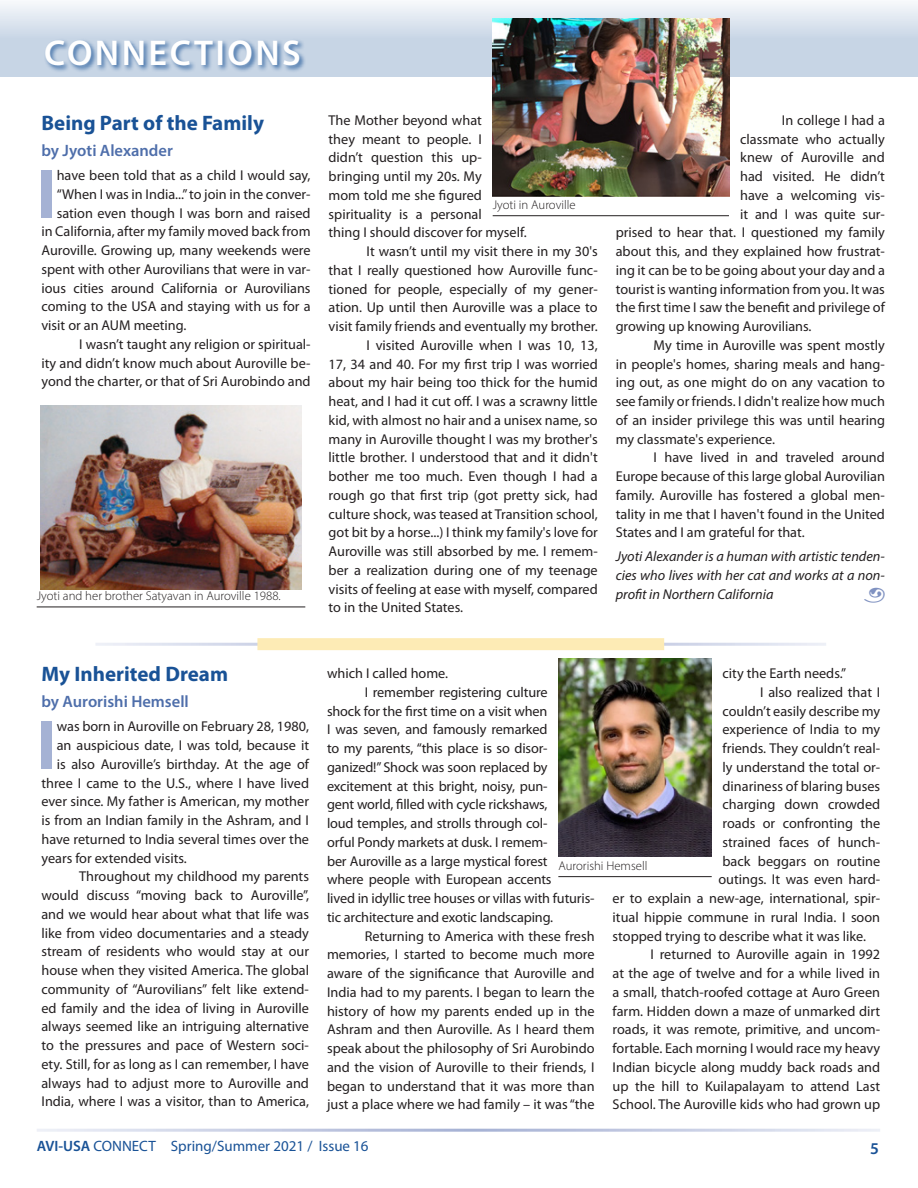
<style>
.page{position:relative;width:918px;height:1188px;background:#fff}
.page>*{position:absolute;margin:0;border:0;box-sizing:border-box;transform-origin:0 0}
._1st_paragraph{font:700 69.9px "Myriad Pro";color:#a5b2d4}
.main_head{font:600 36px "Myriad Pro";letter-spacing:.07em;color:#fff}
.head_to_article{font:700 21px "Myriad Pro";color:#195296}
.author{font:600 16.5px "Myriad Pro";color:#4e6eaa}
.t1{font:600 16.5px "Myriad Pro";color:#195296}
.t2{font:15px "Myriad Pro";color:#195296}
.text{font:14.25px/18.8px "Myriad Pro";color:#231f20;text-align:justify}
._1st_paragraph-2{font:14.25px "Myriad Pro";color:#231f20}
.author_itals{font:italic 14.25px/18.8px "Myriad Pro";color:#231f20;text-align:justify}
.t3{font:300 12.75px "Myriad Pro";color:#231f20}
.s1{font-weight:600}
</style>
<div class="page">
<div style="left:0;top:0;width:918px;height:77px;background:linear-gradient(to bottom,#ecf1f6,#bacbde)"></div>
<hr style="left:0;top:0;width:1px;height:77px;background:#195296">
<div style="left:43px;top:38px;width:263px;height:34px;background:#195296;opacity:.75"></div>
<img style="left:493px;top:18px;width:236px;height:178px">
<hr style="left:493px;top:215px;width:236px;height:1px;background:#231f20">
<img style="left:40px;top:405px;width:262px;height:184px">
<hr style="left:37px;top:607px;width:268px;height:1px;background:#231f20">
<img style="left:558px;top:658px;width:154px;height:199px">
<hr style="left:558px;top:876px;width:154px;height:1px;background:#231f20">
<div style="left:257px;top:638px;width:407px;height:12px;background:#fdebb5"></div>
<p class="main_head" style="left:44px;top:30px;width:258px">CONNECTIONS</p>
<p class="head_to_article" style="left:41px;top:109px;width:224px">Being Part of the Family</p>
<p class="author" style="left:41px;top:140px;width:133px">by Jyoti Alexander</p>
<p class="_1st_paragraph" style="left:37px;top:148px;width:21px">I</p>
<p class="_1st_paragraph-2" style="left:57px;top:167px;width:255px">have been told that as a child I would say,</p>
<p class="_1st_paragraph-2" style="left:57px;top:185px;width:255px">“When I was in India...” to join in the conver-</p>
<p class="_1st_paragraph-2" style="left:57px;top:204px;width:255px">sation even though I was born and raised</p>
<p class="_1st_paragraph-2" style="left:41px;top:223px;width:271px">in California, after my family moved back from</p>
<p class="_1st_paragraph-2" style="left:41px;top:242px;width:271px">Auroville. Growing up, many weekends were</p>
<p class="_1st_paragraph-2" style="left:41px;top:260px;width:271px">spent with other Aurovilians that were in var-</p>
<p class="_1st_paragraph-2" style="left:41px;top:279px;width:271px">ious cities around California or Aurovilians</p>
<p class="_1st_paragraph-2" style="left:41px;top:298px;width:271px">coming to the USA and staying with us for a</p>
<p class="_1st_paragraph-2" style="left:41px;top:317px;width:147px">visit or an AUM meeting.</p>
<p class="text" style="left:41px;top:334px;width:271px;text-indent:38px">I wasn’t taught any religion or spiritual&shy;ity and didn’t know much about Auroville be&shy;yond the charter, or that of Sri Aurobindo and</p>
<p class="t3" style="left:37px;top:588px;width:246px">Jyoti and her brother Satyavan in Auroville 1988.</p>
<p class="text" style="left:329px;top:110px;width:200px;text-align:left">The Mother beyond what<br>they meant to people. I<br>didn’t question this up&shy;bringing until my 20s. My<br>mom told me she figured spirituality is a personal<br>thing I should discover for myself.</p>
<p class="text" style="left:329px;top:242px;width:271px;text-indent:38px">It wasn’t until my visit there in my 30's that I really questioned how Auroville func&shy;tioned for people, especially of my gener&shy;ation. Up until then Auroville was a place to visit family friends and eventually my brother.</p>
<p class="text" style="left:329px;top:335px;width:271px;text-indent:38px">I visited Auroville when I was 10, 13, 17, 34 and 40. For my first trip I was worried about my hair being too thick for the humid heat, and I had it cut off. I was a scrawny little kid, with almost no hair and a unisex name, so many in Auroville thought I was my brother's little brother. I understood that and it didn't bother me too much. Even though I had a rough go that first trip (got pretty sick, had culture shock, was teased at Transition school, got bit by a horse...) I think my family's love for Auroville was still absorbed by me. I remem&shy;ber a realization during one of my teenage visits of feeling at ease with myself, compared to in the United States.</p>
<p class="t3" style="left:493px;top:197px;width:85px">Jyoti in Auroville</p>
<p class="text" style="left:782px;top:110px;width:105px">In college I had a</p>
<p class="text" style="left:740px;top:129px;width:146px">classmate who actually</p>
<p class="text" style="left:740px;top:148px;width:146px">knew of Auroville and</p>
<p class="text" style="left:740px;top:167px;width:146px">had visited. He didn’t</p>
<p class="text" style="left:740px;top:185px;width:146px">have a welcoming vis-</p>
<p class="text" style="left:740px;top:204px;width:146px">it and I was quite sur-</p>
<p class="text" style="left:616px;top:223px;width:271px">prised to hear that. I questioned my family</p>
<p class="text" style="left:616px;top:242px;width:271px">about this, and they explained how frustrat-</p>
<p class="text" style="left:616px;top:260px;width:271px">ing it can be to be going about your day and a</p>
<p class="text" style="left:616px;top:279px;width:271px">tourist is wanting information from you. It was</p>
<p class="text" style="left:616px;top:298px;width:271px">the first time I saw the benefit and privilege of</p>
<p class="text" style="left:616px;top:317px;width:197px">growing up knowing Aurovilians.</p>
<p class="text" style="left:616px;top:335px;width:271px;text-indent:38px">My time in Auroville was spent mostly in people's homes, sharing meals and hang&shy;ing out, as one might do on any vacation to see family or friends. I didn't realize how much of an insider privilege this was until hearing my classmate's experience.</p>
<p class="text" style="left:616px;top:448px;width:271px;text-indent:38px">I have lived in and traveled around Europe because of this large global Aurovilian family. Auroville has fostered a global men&shy;tality in me that I haven't found in the United States and I am grateful for that.</p>
<p class="author_itals" style="left:616px;top:547px;width:271px">Jyoti Alexander is a human with artistic tenden&shy;cies who lives with her cat and works at a non&shy;profit in Northern California</p>
<p class="head_to_article" style="left:41px;top:660px;width:188px">My Inherited Dream</p>
<p class="author" style="left:41px;top:691px;width:149px">by Aurorishi Hemsell</p>
<p class="_1st_paragraph" style="left:37px;top:700px;width:21px">I</p>
<p class="_1st_paragraph-2" style="left:57px;top:718px;width:254px">was born in Auroville on February 28, 1980,</p>
<p class="_1st_paragraph-2" style="left:57px;top:737px;width:254px">an auspicious date, I was told, because it</p>
<p class="_1st_paragraph-2" style="left:57px;top:755px;width:254px">is also Auroville’s birthday. At the age of</p>
<p class="_1st_paragraph-2" style="left:41px;top:774px;width:269px">three I came to the U.S., where I have lived</p>
<p class="_1st_paragraph-2" style="left:41px;top:793px;width:269px">ever since. My father is American, my mother</p>
<p class="_1st_paragraph-2" style="left:41px;top:812px;width:269px">is from an Indian family in the Ashram, and I</p>
<p class="_1st_paragraph-2" style="left:41px;top:830px;width:269px">have returned to India several times over the</p>
<p class="_1st_paragraph-2" style="left:41px;top:849px;width:147px">years for extended visits.</p>
<p class="text" style="left:41px;top:867px;width:269px;text-indent:38px">Throughout my childhood my parents would discuss “moving back to Auroville”, and we would hear about what that life was like from video documentaries and a steady stream of residents who would stay at our house when they visited America. The global community of “Aurovilians” felt like extend&shy;ed family and the idea of living in Auroville always seemed like an intriguing alternative to the pressures and pace of Western soci&shy;ety. Still, for as long as I can remember, I have always had to adjust more to Auroville and India, where I was a visitor, than to America,</p>
<p class="text" style="left:327px;top:664px;width:123px">which I called home.</p>
<p class="text" style="left:327px;top:683px;width:269px;text-align:left;text-indent:38px">I remember registering culture<br>shock for the first time on a visit when<br>I was seven, and famously remarked<br>to my parents, “this place is so disor&shy;ganized!” Shock was soon replaced by excitement at this bright, noisy, pun-<br>gent world, filled with cycle rickshaws,<br>loud temples, and strolls through col-<br>orful Pondy markets at dusk. I remem-<br>ber Auroville as a large mystical forest<br>where people with European accents<br>lived in idyllic tree houses or villas with futuris&shy;tic architecture and exotic landscaping.</p>
<p class="text" style="left:327px;top:926px;width:269px;text-indent:38px">Returning to America with these fresh memories, I started to become much more aware of the significance that Auroville and India had to my parents. I began to learn the history of how my parents ended up in the Ashram and then Auroville. As I heard them speak about the philosophy of Sri Aurobindo and the vision of Auroville to their friends, I began to understand that it was more than just a place where we had family – it was “the</p>
<p class="text" style="left:723px;top:664px;width:125px">city the Earth needs.”</p>
<p class="text" style="left:760px;top:683px;width:121px">I also realized that I</p>
<p class="text" style="left:723px;top:701px;width:159px">couldn’t easily describe my</p>
<p class="text" style="left:723px;top:720px;width:159px">experience of India to my</p>
<p class="text" style="left:723px;top:739px;width:159px">friends. They couldn’t real-</p>
<p class="text" style="left:723px;top:758px;width:159px">ly understand the total or-</p>
<p class="text" style="left:723px;top:776px;width:159px">dinariness of blaring buses</p>
<p class="text" style="left:723px;top:795px;width:159px">charging down crowded</p>
<p class="text" style="left:723px;top:814px;width:159px">roads or confronting the</p>
<p class="text" style="left:723px;top:833px;width:159px">strained faces of hunch-</p>
<p class="text" style="left:723px;top:851px;width:159px">back beggars on routine</p>
<p class="text" style="left:718px;top:870px;width:163px">outings. It was even hard-</p>
<p class="text" style="left:613px;top:889px;width:269px">er to explain a new-age, international, spir-</p>
<p class="text" style="left:613px;top:908px;width:269px">itual hippie commune in rural India. I soon</p>
<p class="text" style="left:613px;top:926px;width:255px">stopped trying to describe what it was like.</p>
<p class="text" style="left:613px;top:945px;width:269px;text-indent:38px">I returned to Auroville again in 1992 at the age of twelve and for a while lived in a small, thatch-roofed cottage at Auro Green farm. Hidden down a maze of unmarked dirt roads, it was remote, primitive, and uncom&shy;fortable. Each morning I would race my heavy Indian bicycle along muddy back roads and up the hill to Kuilapalayam to attend Last School. The Auroville kids who had grown up</p>
<p class="t3" style="left:558px;top:858px;width:91px">Aurorishi Hemsell</p>
<p class="t2" style="left:37px;top:1137px;width:333px"><span class="s1">AVI-USA</span> CONNECT Spring/Summer 2021 / Issue 16</p>
<p class="t1" style="left:870px;top:1138px;width:10px">5</p>
</div>
